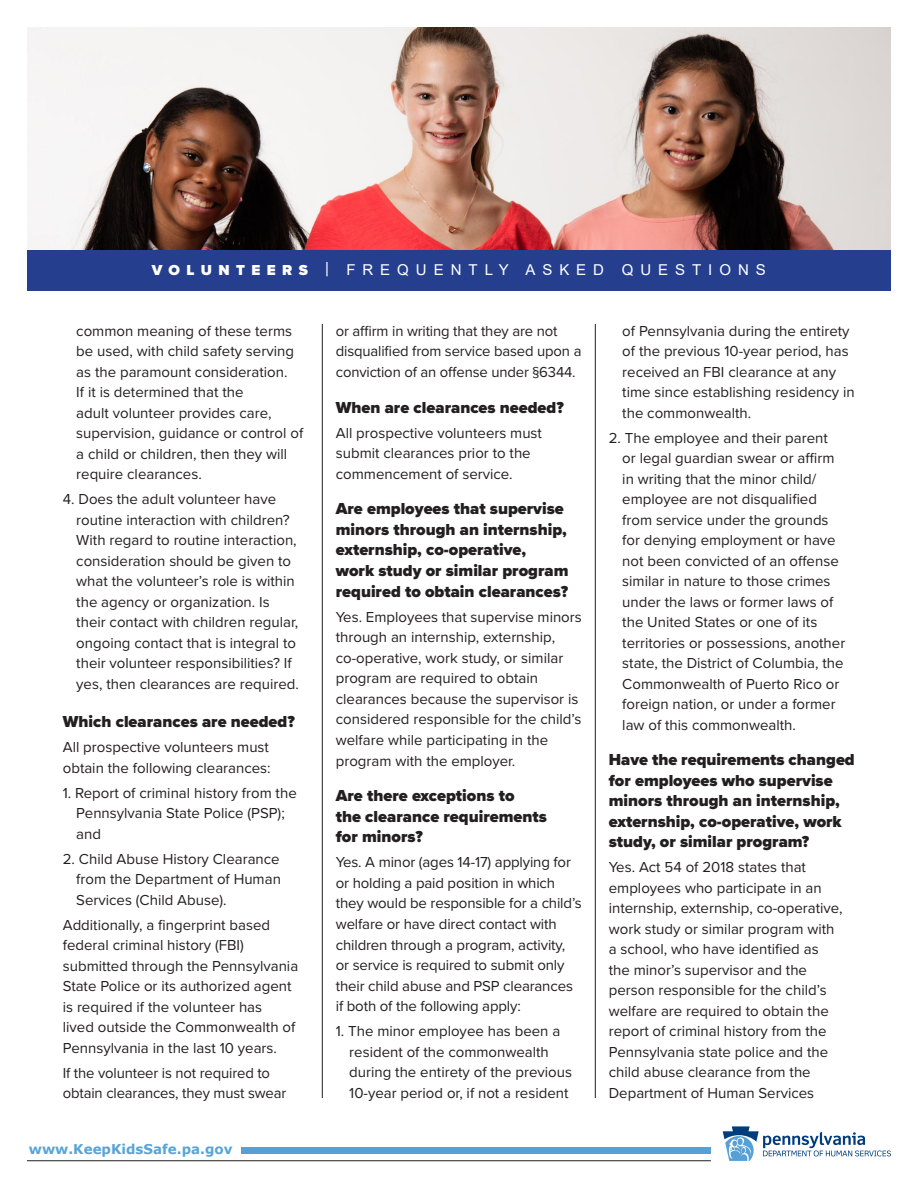
<style>
.page{position:relative;width:918px;height:1188px;background:#fff}
.page>*{position:absolute;margin:0;border:0;box-sizing:border-box;transform-origin:0 0}
.t1{font:900 16.5px/20.5px "Proxima Nova";color:#231f20}
.t2{font:15px/20.5px "Proxima Nova";color:#231f20}
.t3{font:15px "Arial";letter-spacing:.465em;color:#fff}
.t4{font:700 13.5px "Verdana";color:#58a5d5}
.s1{font-family:"Proxima Nova";font-weight:900}
</style>
<div class="page">
<img style="left:27px;top:27px;width:864px;height:223px">
<div style="left:27px;top:250px;width:864px;height:41px;background:#253f8e"></div>
<div style="left:241px;top:1148px;width:470px;height:6px;background:#56a0d5"></div>
<hr style="left:27px;top:1160px;width:684px;height:1px;background:#231f20">
<svg style="left:723px;top:1126px;width:168px;height:35px"></svg>
<div style="left:737px;top:1138px;width:6px;height:7px;background:#56a0d5;border-radius:50%"></div>
<hr style="left:322px;top:324px;width:1px;height:774px;background:#231f20">
<hr style="left:595px;top:324px;width:1px;height:774px;background:#231f20">
<p class="t3" style="left:152px;top:259px;width:616px"><span class="s1">VOLUNTEERS</span> | FREQUENTLY ASKED QUESTIONS</p>
<p class="t2" style="left:76px;top:320px;width:228px">common meaning of these terms be used, with child safety serving as the paramount consideration.<br>If it is determined that the<br>adult volunteer provides care, supervision, guidance or control of a child or children, then they will require clearances.</p>
<p class="t2" style="left:76px;top:488px;width:224px;text-indent:-14px">4. Does the adult volunteer have routine interaction with children?<br>With regard to routine interaction, consideration should be given to what the volunteer’s role is within the agency or organization. Is their contact with children regular, ongoing contact that is integral to their volunteer responsibilities? If yes, then clearances are required.</p>
<p class="t1" style="left:63px;top:711px;width:234px">Which clearances are needed?</p>
<p class="t2" style="left:63px;top:736px;width:209px">All prospective volunteers must obtain the following clearances:</p>
<p class="t2" style="left:76px;top:782px;width:222px;text-indent:-14px">1. Report of criminal history from the<br>Pennsylvania State Police (PSP); and</p>
<p class="t2" style="left:76px;top:848px;width:206px;text-align:justify;text-indent:-14px">2. Child Abuse History Clearance from the Department of Human Services (Child Abuse).</p>
<p class="t2" style="left:63px;top:914px;width:237px">Additionally, a fingerprint based federal criminal history (FBI) submitted through the Pennsylvania State Police or its authorized agent is required if the volunteer has<br>lived outside the Commonwealth of Pennsylvania in the last 10 years.</p>
<p class="t2" style="left:63px;top:1062px;width:225px">If the volunteer is not required to obtain clearances, they must swear</p>
<p class="t4" style="left:29px;top:1140px;width:205px">www.KeepKidsSafe.pa.gov</p>
<p class="t2" style="left:336px;top:320px;width:247px">or affirm in writing that they are not disqualified from service based upon a conviction of an offense under §6344.</p>
<p class="t1" style="left:336px;top:397px;width:230px">When are clearances needed?</p>
<p class="t2" style="left:336px;top:422px;width:208px">All prospective volunteers must submit clearances prior to the commencement of service.</p>
<p class="t1" style="left:336px;top:498px;width:234px">Are employees that supervise minors through an internship, externship, co-operative, work study or similar program required to obtain clearances?</p>
<p class="t2" style="left:336px;top:606px;width:247px">Yes. Employees that supervise minors through an internship, externship, co-operative, work study, or similar program are required to obtain clearances because the supervisor is considered responsible for the child’s welfare while participating in the program with the employer.</p>
<p class="t1" style="left:336px;top:785px;width:213px">Are there exceptions to<br>the clearance requirements for minors?</p>
<p class="t2" style="left:336px;top:851px;width:248px">Yes. A minor (ages 14-17) applying for or holding a paid position in which they would be responsible for a child’s welfare or have direct contact with children through a program, activity, or service is required to submit only their child abuse and PSP clearances if both of the following apply:</p>
<p class="t2" style="left:349px;top:1020px;width:224px;text-indent:-14px">1. The minor employee has been a resident of the commonwealth during the entirety of the previous<br>10-year period or, if not a resident</p>
<p class="t2" style="left:622px;top:320px;width:234px">of Pennsylvania during the entirety of the previous 10-year period, has received an FBI clearance at any time since establishing residency in the commonwealth.</p>
<p class="t2" style="left:622px;top:427px;width:225px;text-indent:-14px">2. The employee and their parent<br>or legal guardian swear or affirm in writing that the minor child/ employee are not disqualified from service under the grounds for denying employment or have not been convicted of an offense similar in nature to those crimes under the laws or former laws of the United States or one of its territories or possessions, another state, the District of Columbia, the<br>Commonwealth of Puerto Rico or foreign nation, or under a former law of this commonwealth.</p>
<p class="t1" style="left:609px;top:750px;width:247px">Have the requirements changed for employees who supervise minors through an internship, externship, co-operative, work study, or similar program?</p>
<p class="t2" style="left:609px;top:857px;width:235px">Yes. Act 54 of 2018 states that employees who participate in an internship, externship, co-operative, work study or similar program with a school, who have identified as the minor’s supervisor and the person responsible for the child’s welfare are required to obtain the report of criminal history from the Pennsylvania state police and the child abuse clearance from the Department of Human Services</p>
</div>
